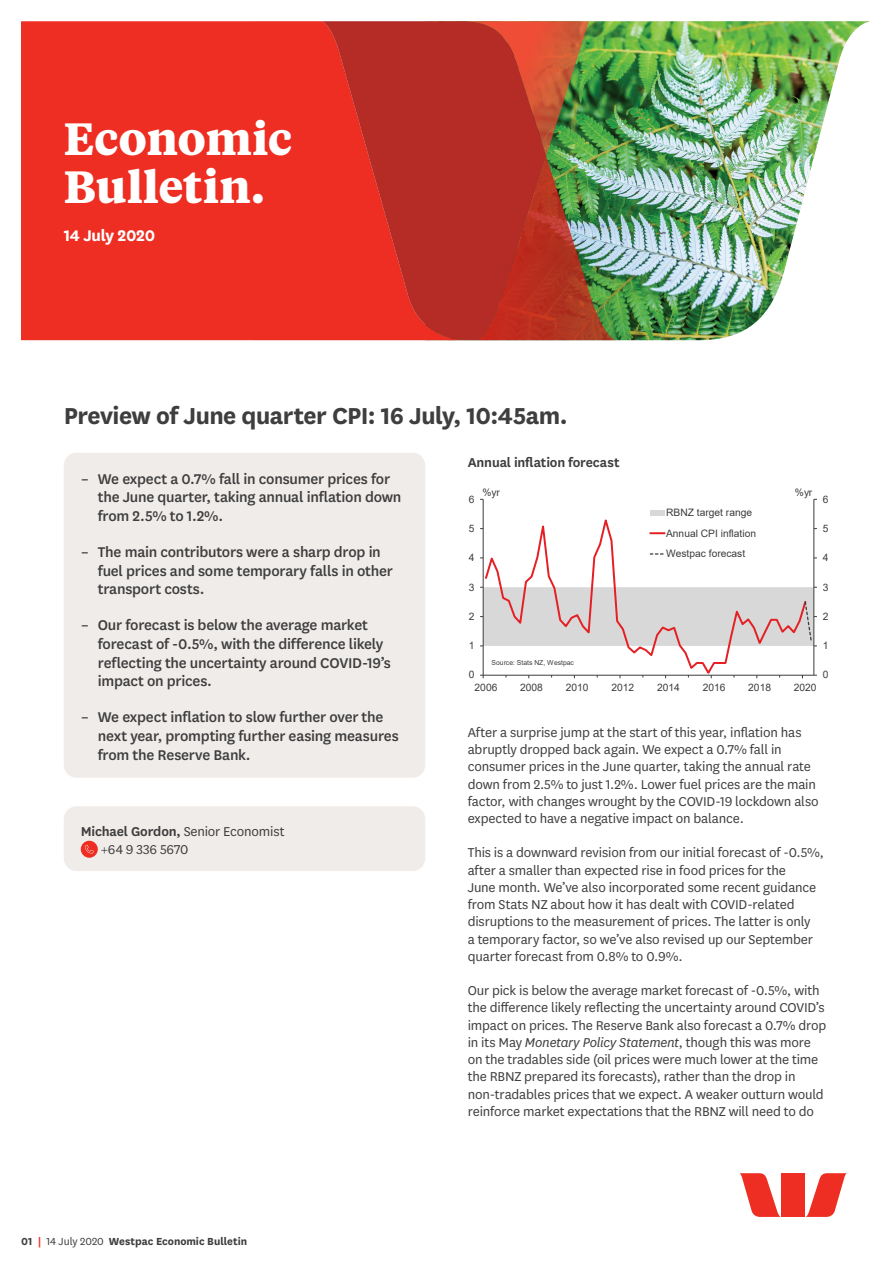
<style>
.page{position:relative;width:893px;height:1263px;background:#fff}
.page>*{position:absolute;margin:0;border:0;box-sizing:border-box;transform-origin:0 0}
.t1{font:700 45px/48px "Tiempos Text";letter-spacing:-.005em;color:#fff}
.t2{font:700 27px "National LF";letter-spacing:-.02em;color:#3e3e3f}
.t3{font:700 18px "National LF";letter-spacing:-.02em;color:#fff}
.t4{font:500 16.5px/18.8px "National LF";letter-spacing:-.015em;color:#3e3e3f}
.t5{font:15px/17.2px "National LF";letter-spacing:-.01em;color:#3e3e3f}
.t6{font:600 15px "National LF";letter-spacing:-.01em;color:#3e3e3f}
.t7{font:700 12px "National LF";letter-spacing:-.005em;color:#3e3e3f}
.t8{font:10.2px/20.7px "Arial";color:#3b3c3c}
.t9{font:6.9px "Arial";color:#3b3c3c}
.s1{font-weight:600}
.s2{color:#ee2e22}
.s3{font-weight:400}
.s4{font-style:italic}
</style>
<div class="page">
<svg style="left:739px;top:1173px;width:42px;height:44px"></svg>
<svg style="left:806px;top:1173px;width:41px;height:44px"></svg>
<div style="left:782px;top:1173px;width:23px;height:44px;background:#ee2e22"></div>
<img style="left:616px;top:21px;width:254px;height:319px">
<div style="left:21px;top:21px;width:301px;height:319px;background:#ee2e22"></div>
<svg style="left:322px;top:21px;width:140px;height:319px;background:#cb2c24"></svg>
<img style="left:462px;top:21px;width:154px;height:319px">
<div style="left:64px;top:453px;width:361px;height:325px;background:#f0ece9;border-radius:13px"></div>
<div style="left:64px;top:806px;width:361px;height:65px;background:#f0ece9;border-radius:13px"></div>
<div style="left:81px;top:841px;width:17px;height:17px;background:#ee2e22;border-radius:50%"></div>
<svg style="left:85px;top:845px;width:9px;height:9px"></svg>
<hr style="left:814px;top:499px;width:1px;height:176px;background:#3b3c3c">
<hr style="left:483px;top:499px;width:1px;height:176px;background:#3b3c3c">
<hr style="left:483px;top:675px;width:331px;height:1px;background:#3b3c3c">
<svg style="left:483px;top:513px;width:325px;height:163px"></svg>
<svg style="left:480px;top:587px;width:337px;height:60px;background:#d8cfcf"></svg>
<div style="left:650px;top:510px;width:15px;height:5px;background:#d8d8d8"></div>
<svg style="left:650px;top:532px;width:15px;height:2px"></svg>
<svg style="left:650px;top:553px;width:15px;height:2px"></svg>
<h1 class="t1" style="left:64px;top:113px;width:230px">Economic<br>Bulletin.</h1>
<p class="t3" style="left:64px;top:223px;width:93px">14 July 2020</p>
<h2 class="t2" style="left:64px;top:397px;width:505px">Preview of June quarter CPI: 16 July, 10:45am.</h2>
<p class="t4" style="left:98px;top:468px;width:305px;text-indent:-17px">– We expect a 0.7% fall in consumer prices for the June quarter, taking annual inflation down from 2.5% to 1.2%.</p>
<p class="t4" style="left:98px;top:541px;width:297px;text-indent:-17px">– The main contributors were a sharp drop in fuel prices and some temporary falls in other transport costs.</p>
<p class="t4" style="left:98px;top:615px;width:295px;text-indent:-17px">– Our forecast is below the average market forecast of -0.5%, with the difference likely reflecting the uncertainty around COVID-19’s impact on prices.</p>
<p class="t4" style="left:98px;top:707px;width:302px;text-indent:-17px">– We expect inflation to slow further over the next year, prompting further easing measures from the Reserve Bank.</p>
<p class="t5" style="left:101px;top:822px;width:185px;line-height:18px;text-indent:-20px"><span class="s1">Michael Gordon,</span> Senior Economist +64 9 336 5670</p>
<p class="t7" style="left:21px;top:1233px;width:227px">01 <span class="s2">|</span> <span class="s3">14 July 2020</span> Westpac Economic Bulletin</p>
<p class="t6" style="left:468px;top:452px;width:153px">Annual inflation forecast</p>
<p class="t8" style="left:469px;top:488px;width:7px">6</p>
<p class="t8" style="left:469px;top:518px;width:7px">5</p>
<p class="t8" style="left:469px;top:547px;width:7px">4</p>
<p class="t8" style="left:469px;top:576px;width:7px">3</p>
<p class="t8" style="left:469px;top:606px;width:7px">2</p>
<p class="t8" style="left:469px;top:635px;width:7px">1</p>
<p class="t8" style="left:469px;top:664px;width:7px">0</p>
<p class="t8" style="left:482px;top:481px;width:19px">%yr</p>
<p class="t8" style="left:795px;top:481px;width:19px">%yr</p>
<p class="t9" style="left:491px;top:658px;width:84px">Source: Stats NZ, Westpac</p>
<p class="t8" style="left:666px;top:502px;width:91px">RBNZ target range<br>Annual CPI inflation<br>Westpac forecast</p>
<p class="t8" style="left:823px;top:489px;width:7px">6</p>
<p class="t8" style="left:823px;top:518px;width:7px">5</p>
<p class="t8" style="left:823px;top:547px;width:7px">4</p>
<p class="t8" style="left:823px;top:576px;width:7px">3</p>
<p class="t8" style="left:823px;top:606px;width:7px">2</p>
<p class="t8" style="left:823px;top:635px;width:7px">1</p>
<p class="t8" style="left:823px;top:664px;width:7px">0</p>
<p class="t8" style="left:475px;top:677px;width:24px">2006</p>
<p class="t8" style="left:520px;top:677px;width:24px">2008</p>
<p class="t8" style="left:566px;top:677px;width:24px">2010</p>
<p class="t8" style="left:611px;top:677px;width:24px">2012</p>
<p class="t8" style="left:657px;top:677px;width:24px">2014</p>
<p class="t8" style="left:703px;top:677px;width:24px">2016</p>
<p class="t8" style="left:748px;top:677px;width:24px">2018</p>
<p class="t8" style="left:794px;top:677px;width:24px">2020</p>
<p class="t5" style="left:468px;top:723px;width:352px">After a surprise jump at the start of this year, inflation has abruptly dropped back again. We expect a 0.7% fall in consumer prices in the June quarter, taking the annual rate down from 2.5% to just 1.2%. Lower fuel prices are the main factor, with changes wrought by the COVID-19 lockdown also expected to have a negative impact on balance.</p>
<p class="t5" style="left:468px;top:843px;width:358px">This is a downward revision from our initial forecast of -0.5%, after a smaller than expected rise in food prices for the<br>June month. We’ve also incorporated some recent guidance from Stats NZ about how it has dealt with COVID-related disruptions to the measurement of prices. The latter is only<br>a temporary factor, so we’ve also revised up our September quarter forecast from 0.8% to 0.9%.</p>
<p class="t5" style="left:468px;top:981px;width:360px">Our pick is below the average market forecast of -0.5%, with the difference likely reflecting the uncertainty around COVID’s impact on prices. The Reserve Bank also forecast a 0.7% drop in its May <span class="s4">Monetary Policy Statement</span>, though this was more on the tradables side (oil prices were much lower at the time the RBNZ prepared its forecasts), rather than the drop in non-tradables prices that we expect. A weaker outturn would reinforce market expectations that the RBNZ will need to do</p>
</div>
